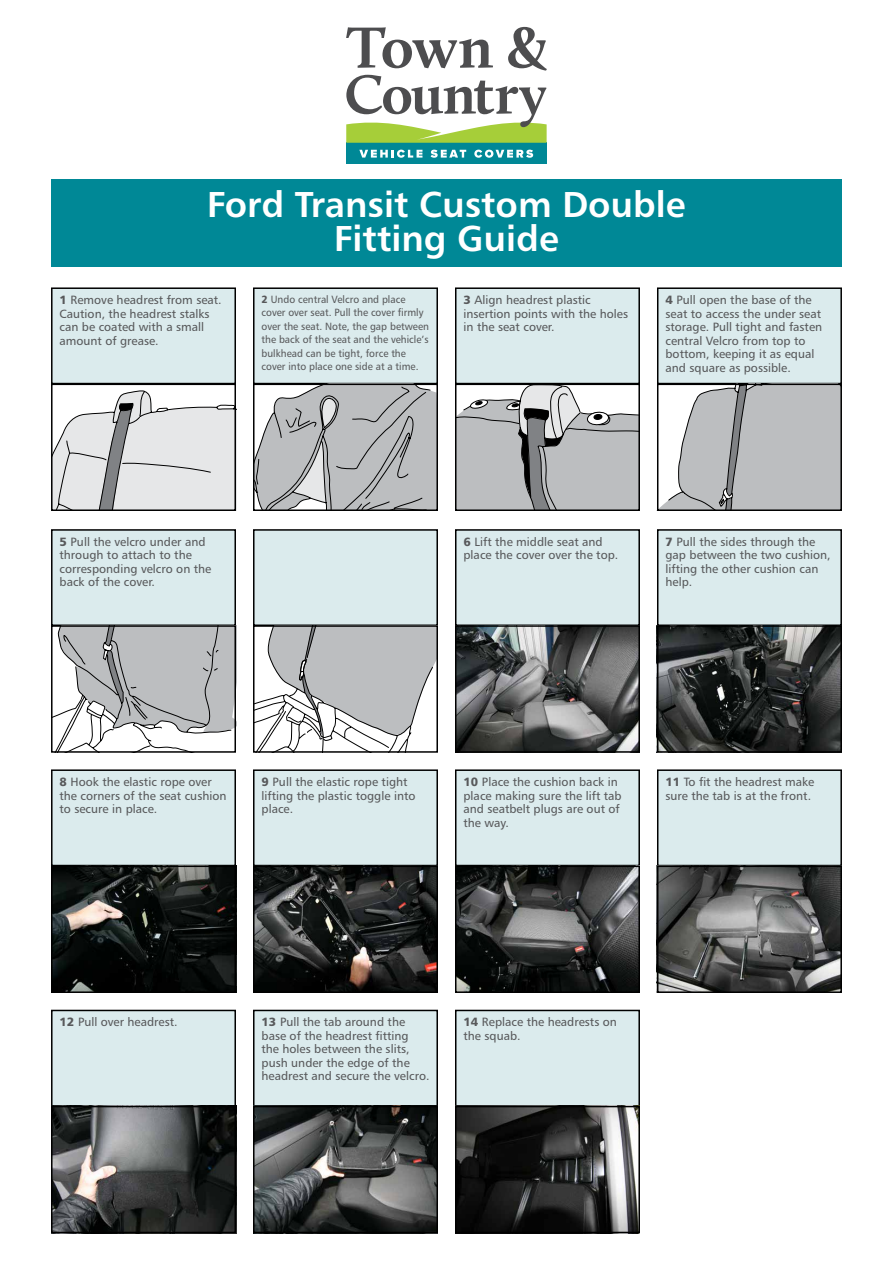
<style>
.page{position:relative;width:893px;height:1263px;background:#fff}
.page>*{position:absolute;margin:0;border:0;box-sizing:border-box;transform-origin:0 0}
.t1{font:36px/34.5px "Humanist 777 BT Bold B";color:#fff;text-align:center}
.t2{font:12px/13.5px "Humanist 777 BT Roman B";color:#58595b}
.t3{font:10.5px/13.5px "Humanist 777 BT Roman B";color:#58595b;scale:.95 1}
.s1{font-family:"Humanist 777 BT Black B"}
</style>
<div class="page">
<div style="left:51px;top:179px;width:791px;height:87px;background:#008896"></div>
<div style="left:346px;top:143px;width:201px;height:21px;background:#008896"></div>
<svg style="left:346px;top:27px;width:201px;height:116px"></svg>
<svg style="left:359px;top:150px;width:63px;height:8px"></svg>
<svg style="left:431px;top:150px;width:35px;height:8px"></svg>
<svg style="left:474px;top:150px;width:59px;height:8px"></svg>
<div style="left:52px;top:288px;width:183px;height:96px;background:#dbebed"></div>
<div style="left:51px;top:287px;width:185px;height:97px;border:2px solid #000"></div>
<div style="left:52px;top:530px;width:183px;height:95px;background:#dbebed"></div>
<div style="left:51px;top:529px;width:185px;height:97px;border:2px solid #000"></div>
<div style="left:52px;top:770px;width:183px;height:95px;background:#dbebed"></div>
<div style="left:51px;top:769px;width:185px;height:97px;border:2px solid #000"></div>
<div style="left:52px;top:1010px;width:183px;height:96px;background:#dbebed"></div>
<div style="left:51px;top:1010px;width:185px;height:96px;border:2px solid #000"></div>
<div style="left:254px;top:288px;width:183px;height:96px;background:#dbebed"></div>
<div style="left:253px;top:287px;width:185px;height:97px;border:2px solid #000"></div>
<div style="left:254px;top:530px;width:183px;height:95px;background:#dbebed"></div>
<div style="left:253px;top:529px;width:185px;height:97px;border:2px solid #000"></div>
<div style="left:254px;top:770px;width:183px;height:95px;background:#dbebed"></div>
<div style="left:253px;top:769px;width:185px;height:97px;border:2px solid #000"></div>
<div style="left:254px;top:1010px;width:183px;height:96px;background:#dbebed"></div>
<div style="left:253px;top:1010px;width:185px;height:96px;border:2px solid #000"></div>
<div style="left:456px;top:288px;width:183px;height:96px;background:#dbebed"></div>
<div style="left:455px;top:287px;width:185px;height:97px;border:2px solid #000"></div>
<div style="left:456px;top:530px;width:183px;height:95px;background:#dbebed"></div>
<div style="left:455px;top:529px;width:185px;height:97px;border:2px solid #000"></div>
<div style="left:456px;top:770px;width:183px;height:95px;background:#dbebed"></div>
<div style="left:455px;top:769px;width:185px;height:97px;border:2px solid #000"></div>
<div style="left:456px;top:1010px;width:183px;height:96px;background:#dbebed"></div>
<div style="left:455px;top:1010px;width:185px;height:96px;border:2px solid #000"></div>
<div style="left:658px;top:770px;width:183px;height:95px;background:#dbebed"></div>
<div style="left:657px;top:769px;width:185px;height:97px;border:2px solid #000"></div>
<div style="left:658px;top:288px;width:183px;height:96px;background:#dbebed"></div>
<div style="left:657px;top:287px;width:185px;height:97px;border:2px solid #000"></div>
<div style="left:658px;top:530px;width:183px;height:95px;background:#dbebed"></div>
<div style="left:657px;top:529px;width:185px;height:97px;border:2px solid #000"></div>
<svg style="left:54px;top:390px;width:179px;height:118px"></svg>
<div style="left:51px;top:384px;width:185px;height:127px;border:2px solid #000"></div>
<svg style="left:54px;top:628px;width:179px;height:122px"></svg>
<div style="left:51px;top:625px;width:185px;height:128px;border:2px solid #000"></div>
<img style="left:54px;top:868px;width:179px;height:122px">
<div style="left:51px;top:865px;width:185px;height:128px;border:2px solid #000"></div>
<img style="left:54px;top:1109px;width:179px;height:121px">
<div style="left:51px;top:1106px;width:185px;height:127px;border:2px solid #000"></div>
<svg style="left:256px;top:387px;width:179px;height:121px;background:#b6b8b9"></svg>
<div style="left:253px;top:384px;width:185px;height:127px;border:2px solid #000"></div>
<svg style="left:256px;top:628px;width:179px;height:122px"></svg>
<div style="left:253px;top:625px;width:185px;height:128px;border:2px solid #000"></div>
<img style="left:256px;top:868px;width:179px;height:122px">
<div style="left:253px;top:865px;width:185px;height:128px;border:2px solid #000"></div>
<img style="left:256px;top:1109px;width:179px;height:121px">
<div style="left:253px;top:1106px;width:185px;height:127px;border:2px solid #000"></div>
<svg style="left:458px;top:387px;width:179px;height:121px;background:#b7b8ba"></svg>
<div style="left:455px;top:384px;width:185px;height:127px;border:2px solid #000"></div>
<img style="left:458px;top:628px;width:179px;height:122px">
<div style="left:455px;top:625px;width:185px;height:128px;border:2px solid #000"></div>
<img style="left:458px;top:868px;width:179px;height:122px">
<div style="left:455px;top:865px;width:185px;height:128px;border:2px solid #000"></div>
<img style="left:458px;top:1109px;width:179px;height:121px">
<div style="left:455px;top:1106px;width:185px;height:127px;border:2px solid #000"></div>
<img style="left:660px;top:868px;width:179px;height:122px">
<div style="left:657px;top:865px;width:185px;height:128px;border:2px solid #000"></div>
<svg style="left:660px;top:387px;width:179px;height:121px;background:#bec0c2"></svg>
<div style="left:657px;top:384px;width:185px;height:127px;border:2px solid #000"></div>
<img style="left:660px;top:628px;width:179px;height:122px">
<div style="left:657px;top:625px;width:185px;height:128px;border:2px solid #000"></div>
<h1 class="t1" style="left:207px;top:186px;width:480px">Ford Transit Custom Double<br>Fitting Guide</h1>
<p class="t2" style="left:60px;top:293px;width:164px"><span class="s1">1</span> Remove headrest from seat.<br>Caution, the headrest stalks can be coated with a small amount of grease.</p>
<p class="t2" style="left:665px;top:293px;width:158px"><span class="s1">4</span> Pull open the base of the seat to access the under seat storage. Pull tight and fasten central Velcro from top to bottom, keeping it as equal and square as possible.</p>
<p class="t3" style="left:261px;top:292px;width:178px"><span class="s1">2</span> Undo central Velcro and place cover over seat. Pull the cover firmly over the seat. Note, the gap between the back of the seat and the vehicle’s bulkhead can be tight, force the cover into place one side at a time.</p>
<p class="t2" style="left:463px;top:293px;width:166px"><span class="s1">3</span> Align headrest plastic insertion points with the holes in the seat cover.</p>
<p class="t2" style="left:60px;top:535px;width:153px"><span class="s1">5</span> Pull the velcro under and through to attach to the corresponding velcro on the back of the cover.</p>
<p class="t2" style="left:463px;top:535px;width:156px"><span class="s1">6</span> Lift the middle seat and place the cover over the top.</p>
<p class="t2" style="left:665px;top:535px;width:167px"><span class="s1">7</span> Pull the sides through the gap between the two cushion, lifting the other cushion can help.</p>
<p class="t2" style="left:60px;top:775px;width:168px"><span class="s1">8</span> Hook the elastic rope over the corners of the seat cushion to secure in place.</p>
<p class="t2" style="left:261px;top:775px;width:155px"><span class="s1">9</span> Pull the elastic rope tight lifting the plastic toggle into place.</p>
<p class="t2" style="left:463px;top:775px;width:160px"><span class="s1">10</span> Place the cushion back in place making sure the lift tab and seatbelt plugs are out of the way.</p>
<p class="t2" style="left:665px;top:775px;width:150px"><span class="s1">11</span> To fit the headrest make sure the tab is at the front.</p>
<p class="t2" style="left:60px;top:1015px;width:120px"><span class="s1">12</span> Pull over headrest.</p>
<p class="t2" style="left:261px;top:1015px;width:169px"><span class="s1">13</span> Pull the tab around the base of the headrest fitting<br>the holes between the slits, push under the edge of the headrest and secure the velcro.</p>
<p class="t2" style="left:463px;top:1015px;width:155px"><span class="s1">14</span> Replace the headrests on the squab.</p>
</div>
